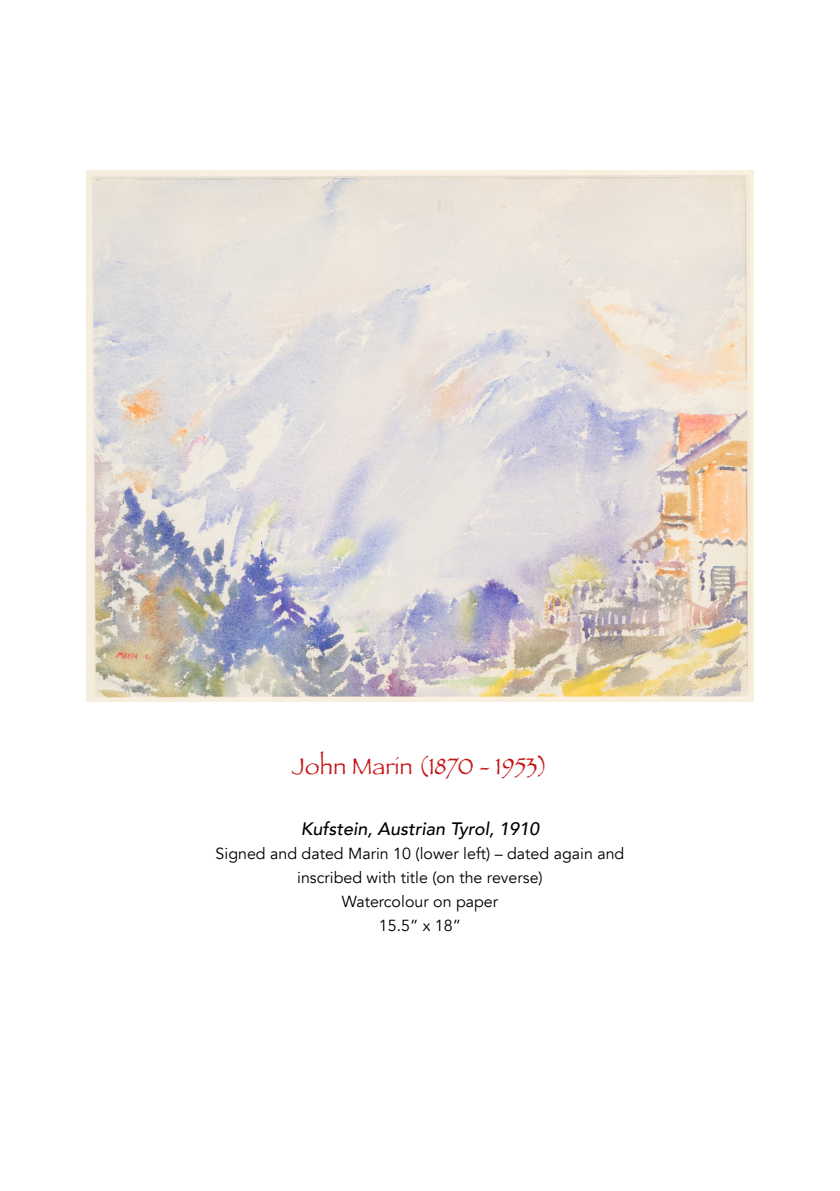
<style>
.page{position:relative;width:840px;height:1191px;background:#fff}
.page>*{position:absolute;margin:0;border:0;box-sizing:border-box;transform-origin:0 0}
.t1{font:24px "Papyrus";color:#c51315}
.Piece_Details_Centre{font:italic 500 18px "Avenir";color:#000}
.Piece_Details_Centre-2{font:16px/24px "Avenir";color:#000;text-align:center}
</style>
<div class="page">
<img style="left:86px;top:170px;width:667px;height:531px">
<p class="t1" style="left:292px;top:751px;width:257px">John Marin (1870 - 1953)</p>
<p class="Piece_Details_Centre" style="left:301px;top:818px;width:240px">Kufstein, Austrian Tyrol, 1910</p>
<p class="Piece_Details_Centre-2" style="left:215px;top:842px;width:410px">Signed and dated Marin 10 (lower left) – dated again and inscribed with title (on the reverse)</p>
<p class="Piece_Details_Centre-2" style="left:341px;top:890px;width:158px">Watercolour on paper</p>
<p class="Piece_Details_Centre-2" style="left:378px;top:914px;width:84px">15.5” x 18”</p>
</div>
